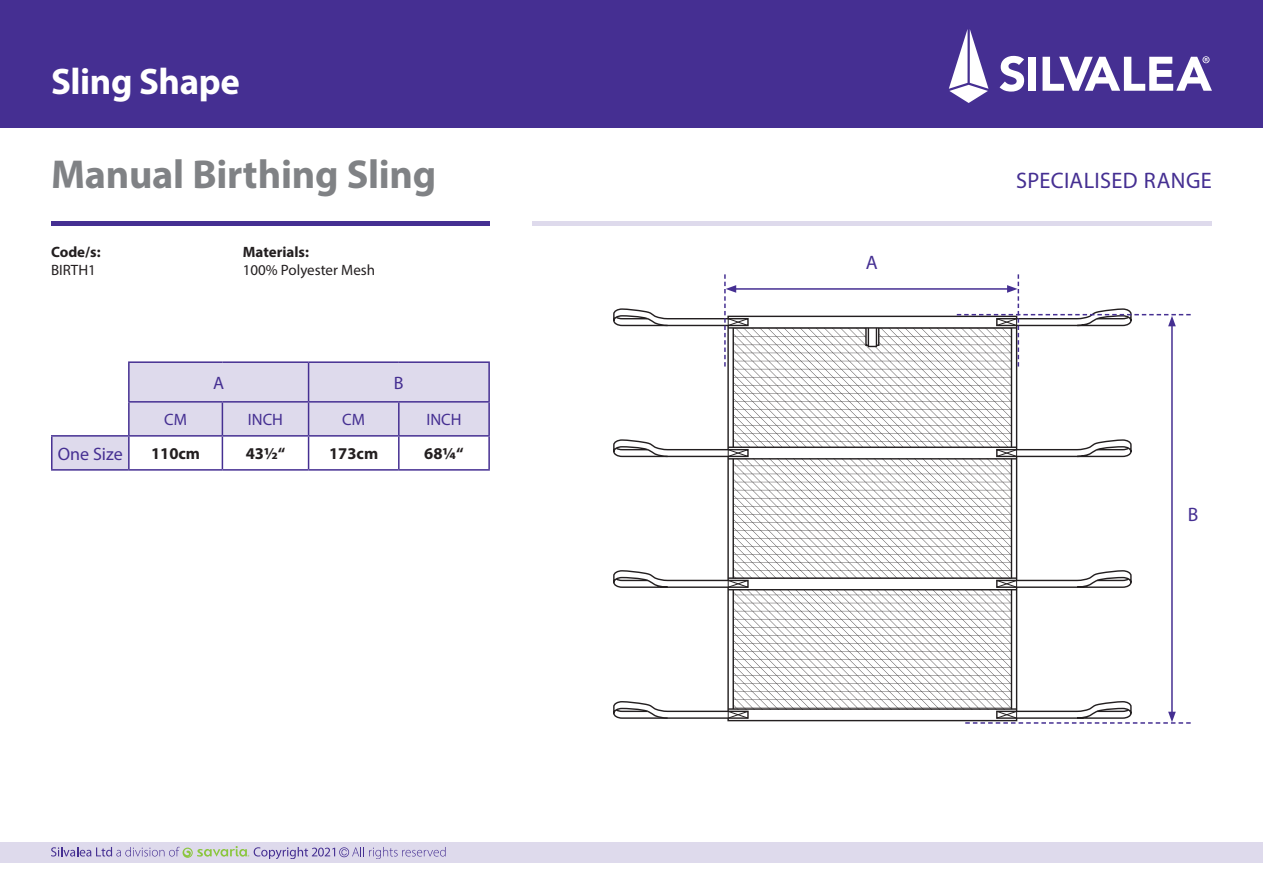
<style>
.page{position:relative;width:1263px;height:893px;background:#fff}
.page>*{position:absolute;margin:0;border:0;box-sizing:border-box;transform-origin:0 0}
.t1{font:700 40.5px "Myriad Pro";letter-spacing:-.005em;color:#808285}
.t2{font:700 37.05px "Myriad Pro";letter-spacing:-.01em;color:#fff}
.t3{font:22.5px "Myriad Pro";letter-spacing:.015em;color:#452f92}
.t4{font:19.5px "Myriad Pro";color:#452f92}
.t5{font:18px "Myriad Pro";color:#452f92}
.t6{font:700 16.5px "Myriad Pro";color:#231f20}
.t7{font:16.5px "Myriad Pro";color:#452f92}
.t8{font:15px "Myriad Pro";color:#231f20}
.t9{font:700 15px "Myriad Pro";color:#231f20}
</style>
<div class="page">
<div style="left:0;top:0;width:1263px;height:128px;background:#452f92"></div>
<div style="left:0;top:842px;width:1263px;height:20px;background:#dedaec"></div>
<hr style="left:51px;top:221px;width:439px;height:4px;background:#452f92">
<hr style="left:532px;top:221px;width:680px;height:4px;background:#dedaec">
<svg style="left:949px;top:29px;width:39px;height:74px"></svg>
<svg style="left:999px;top:56px;width:25px;height:36px"></svg>
<div style="left:1029px;top:57px;width:7px;height:34px;background:#fff"></div>
<svg style="left:1042px;top:56px;width:170px;height:35px"></svg>
<svg style="left:51px;top:846px;width:395px;height:12px"></svg>
<svg style="left:734px;top:590px;width:277px;height:118px"></svg>
<svg style="left:734px;top:459px;width:277px;height:118px"></svg>
<hr style="left:728px;top:577px;width:288px;height:2px;background:#231f20">
<hr style="left:728px;top:589px;width:288px;height:1px;background:#231f20">
<hr style="left:728px;top:708px;width:288px;height:2px;background:#231f20">
<hr style="left:728px;top:458px;width:288px;height:1px;background:#231f20">
<hr style="left:1016px;top:456px;width:1px;height:124px;background:#231f20">
<hr style="left:1016px;top:587px;width:1px;height:124px;background:#231f20">
<hr style="left:732px;top:590px;width:2px;height:119px;background:#231f20">
<hr style="left:732px;top:459px;width:2px;height:119px;background:#231f20">
<hr style="left:1011px;top:590px;width:1px;height:119px;background:#231f20">
<hr style="left:1011px;top:459px;width:1px;height:119px;background:#231f20">
<svg style="left:995px;top:569px;width:137px;height:20px"></svg>
<svg style="left:613px;top:700px;width:136px;height:19px"></svg>
<svg style="left:613px;top:569px;width:136px;height:19px"></svg>
<div style="left:727px;top:717px;width:290px;height:4px;border:1px solid #231f20"></div>
<hr style="left:727px;top:587px;width:2px;height:124px;background:#231f20">
<hr style="left:727px;top:456px;width:2px;height:124px;background:#231f20">
<hr style="left:1171px;top:324px;width:2px;height:390px;background:#452f92">
<svg style="left:613px;top:274px;width:578px;height:184px"></svg>
<svg style="left:965px;top:700px;width:226px;height:24px"></svg>
<svg style="left:53px;top:363px;width:435px;height:106px;fill:#dedaec"></svg>
<hr style="left:488px;top:363px;width:2px;height:38px;background:#452f92">
<hr style="left:128px;top:361px;width:94px;height:2px;background:#452f92">
<hr style="left:128px;top:363px;width:2px;height:38px;background:#452f92">
<hr style="left:222px;top:361px;width:87px;height:2px;background:#452f92">
<hr style="left:309px;top:361px;width:90px;height:2px;background:#452f92">
<hr style="left:308px;top:363px;width:1px;height:38px;background:#452f92">
<hr style="left:399px;top:361px;width:91px;height:2px;background:#452f92">
<hr style="left:128px;top:401px;width:94px;height:2px;background:#452f92">
<hr style="left:128px;top:403px;width:2px;height:32px;background:#452f92">
<hr style="left:222px;top:401px;width:87px;height:2px;background:#452f92">
<hr style="left:222px;top:403px;width:1px;height:32px;background:#452f92">
<hr style="left:309px;top:401px;width:90px;height:2px;background:#452f92">
<hr style="left:308px;top:403px;width:1px;height:32px;background:#452f92">
<hr style="left:399px;top:401px;width:91px;height:2px;background:#452f92">
<hr style="left:398px;top:403px;width:2px;height:32px;background:#452f92">
<hr style="left:488px;top:403px;width:2px;height:32px;background:#452f92">
<hr style="left:51px;top:435px;width:78px;height:2px;background:#452f92">
<hr style="left:51px;top:437px;width:2px;height:32px;background:#452f92">
<hr style="left:129px;top:435px;width:93px;height:2px;background:#452f92">
<hr style="left:128px;top:437px;width:2px;height:32px;background:#452f92">
<hr style="left:222px;top:435px;width:87px;height:2px;background:#452f92">
<hr style="left:222px;top:437px;width:1px;height:32px;background:#452f92">
<hr style="left:309px;top:435px;width:90px;height:2px;background:#452f92">
<hr style="left:308px;top:437px;width:1px;height:32px;background:#452f92">
<hr style="left:399px;top:435px;width:91px;height:2px;background:#452f92">
<hr style="left:398px;top:437px;width:2px;height:32px;background:#452f92">
<hr style="left:488px;top:437px;width:2px;height:32px;background:#452f92">
<hr style="left:51px;top:469px;width:78px;height:2px;background:#452f92">
<hr style="left:129px;top:469px;width:93px;height:2px;background:#452f92">
<hr style="left:222px;top:469px;width:87px;height:2px;background:#452f92">
<hr style="left:309px;top:469px;width:90px;height:2px;background:#452f92">
<hr style="left:399px;top:469px;width:91px;height:2px;background:#452f92">
<h2 class="t2" style="left:51px;top:67px;width:190px">Sling Shape</h2>
<h1 class="t1" style="left:51px;top:159px;width:387px">Manual Birthing Sling</h1>
<p class="t9" style="left:51px;top:246px;width:51px">Code/s:</p>
<p class="t8" style="left:51px;top:264px;width:46px">BIRTH1</p>
<p class="t9" style="left:243px;top:246px;width:68px">Materials:</p>
<p class="t8" style="left:243px;top:264px;width:134px">100% Polyester Mesh</p>
<p class="t5" style="left:213px;top:376px;width:13px">A</p>
<p class="t5" style="left:394px;top:376px;width:11px">B</p>
<p class="t7" style="left:164px;top:413px;width:24px">CM</p>
<p class="t7" style="left:248px;top:413px;width:37px">INCH</p>
<p class="t7" style="left:342px;top:413px;width:24px">CM</p>
<p class="t7" style="left:426px;top:413px;width:37px">INCH</p>
<p class="t5" style="left:58px;top:447px;width:66px">One Size</p>
<p class="t6" style="left:151px;top:447px;width:51px">110cm</p>
<p class="t6" style="left:246px;top:447px;width:41px">43½“</p>
<p class="t6" style="left:329px;top:447px;width:51px">173cm</p>
<p class="t6" style="left:424px;top:447px;width:41px">68¼“</p>
<h3 class="t4" style="left:866px;top:255px;width:13px">A</h3>
<h3 class="t3" style="left:1016px;top:167px;width:197px">SPECIALISED RANGE</h3>
<h3 class="t4" style="left:1188px;top:507px;width:12px">B</h3>
</div>
